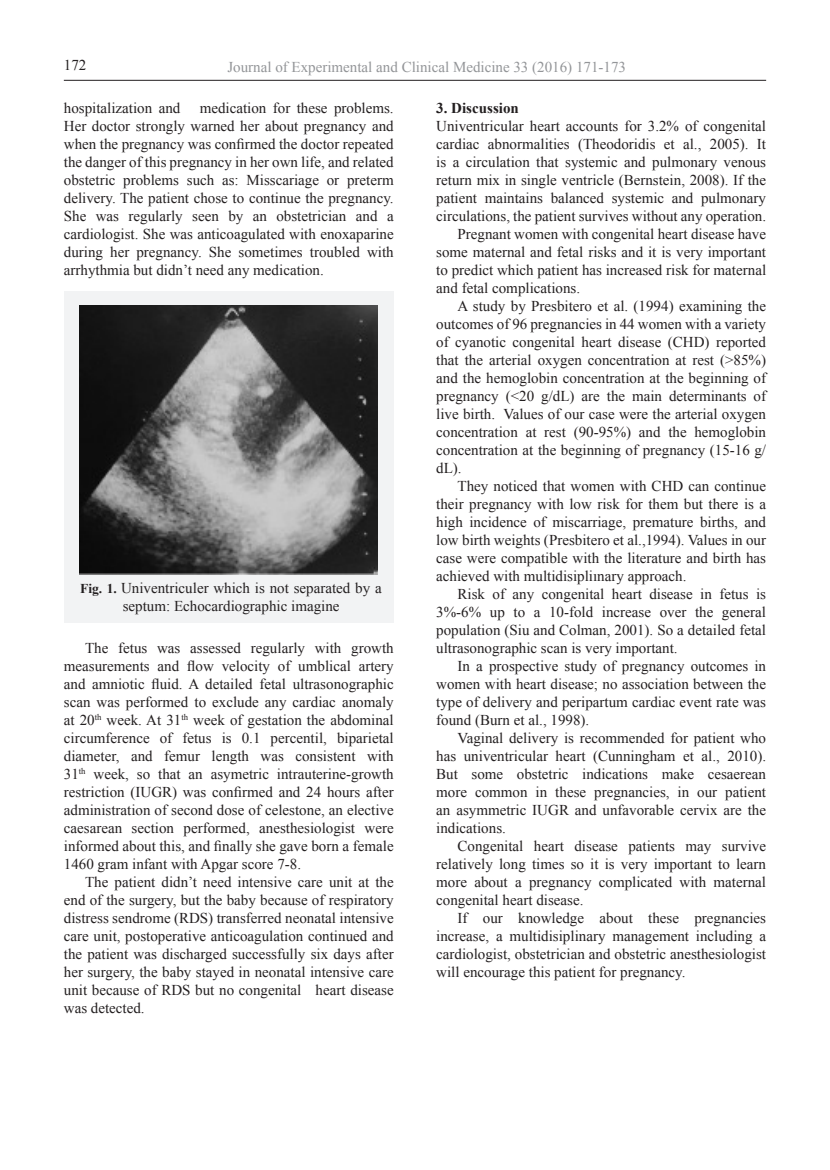
<style>
.page{position:relative;width:830px;height:1170px;background:#fff}
.page>*{position:absolute;margin:0;border:0;box-sizing:border-box;transform-origin:0 0}
.t1{font:15px/18px "Times New Roman";color:#231f20;text-align:justify}
.t2{font:15px "Times New Roman";color:#939598}
.t3{font:700 15px "Times New Roman";color:#231f20}
.s1{font-weight:700;font-size:13.5px}
</style>
<div class="page">
<hr style="left:64px;top:80px;width:701px;height:1px;background:#231f20">
<div style="left:64px;top:292px;width:329px;height:331px;background:#f2f3f4"></div>
<img style="left:80px;top:305px;width:297px;height:269px">
<p class="t1" style="left:64px;top:56px;width:24px">172</p>
<p class="t1" style="left:64px;top:98px;width:118px">hospitalization and</p>
<p class="t2" style="left:227px;top:57px;width:400px">Journal of Experimental and Clinical Medicine 33 (2016) 171-173</p>
<p class="t1" style="left:64px;top:98px;width:331px;text-indent:136px">medication for these problems.<br>Her doctor strongly warned her about pregnancy and when the pregnancy was confirmed the doctor repeated the danger of this pregnancy in her own life, and related obstetric problems such as: Misscariage or preterm delivery. The patient chose to continue the pregnancy.<br>She was regularly seen by an obstetrician and a cardiologist. She was anticoagulated with enoxaparine during her pregnancy. She sometimes troubled with arrhythmia but didn’t need any medication.</p>
<p class="t3" style="left:436px;top:97px;width:84px">3. Discussion</p>
<p class="t1" style="left:436px;top:116px;width:331px">Univentricular heart accounts for 3.2% of congenital cardiac abnormalities (Theodoridis et al., 2005). It is a circulation that systemic and pulmonary venous return mix in single ventricle (Bernstein, 2008). If the patient maintains balanced systemic and pulmonary circulations, the patient survives without any operation.</p>
<p class="t1" style="left:436px;top:224px;width:331px;text-indent:21px">Pregnant women with congenital heart disease have some maternal and fetal risks and it is very important to predict which patient has increased risk for maternal and fetal complications.</p>
<p class="t1" style="left:436px;top:296px;width:331px;text-indent:21px">A study by Presbitero et al. (1994) examining the outcomes of 96 pregnancies in 44 women with a variety of cyanotic congenital heart disease (CHD) reported that the arterial oxygen concentration at rest (&gt;85%) and the hemoglobin concentration at the beginning of pregnancy (&lt;20 g/dL) are the main determinants of live birth. Values of our case were the arterial oxygen concentration at rest (90-95%) and the hemoglobin concentration at the beginning of pregnancy (15-16 g/ dL).</p>
<p class="t1" style="left:436px;top:476px;width:331px;text-indent:21px">They noticed that women with CHD can continue their pregnancy with low risk for them but there is a high incidence of miscarriage, premature births, and low birth weights (Presbitero et al.,1994). Values in our case were compatible with the literature and birth has achieved with multidisipliınary approach.</p>
<p class="t1" style="left:436px;top:584px;width:331px;text-indent:21px">Risk of any congenital heart disease in fetus is 3%-6% up to a 10-fold increase over the general population (Siu and Colman, 2001). So a detailed fetal ultrasonographic scan is very important.</p>
<p class="t1" style="left:436px;top:656px;width:331px;text-indent:21px">In a prospective study of pregnancy outcomes in women with heart disease; no association between the type of delivery and peripartum cardiac event rate was found (Burn et al., 1998).</p>
<p class="t1" style="left:436px;top:728px;width:331px;text-indent:21px">Vaginal delivery is recommended for patient who has univentricular heart (Cunningham et al., 2010).<br>But some obstetric indications make cesaerean more common in these pregnancies, in our patient an asymmetric IUGR and unfavorable cervix are the indications.</p>
<p class="t1" style="left:436px;top:836px;width:331px;text-indent:21px">Congenital heart disease patients may survive relatively long times so it is very important to learn more about a pregnancy complicated with maternal congenital heart disease.</p>
<p class="t1" style="left:436px;top:908px;width:331px;text-indent:21px">If our knowledge about these pregnancies increase, a multidisiplinary management including a cardiologist, obstetrician and obstetric anesthesiologist will encourage this patient for pregnancy.</p>
<p class="t1" style="left:80px;top:579px;width:303px;text-align:center"><span class="s1">Fig. 1.</span> Univentriculer which is not separated by a septum: Echocardiographic imagine</p>
<p class="t1" style="left:64px;top:638px;width:331px;text-indent:21px">The fetus was assessed regularly with growth measurements and flow velocity of umblical artery and amniotic fluid. A detailed fetal ultrasonographic scan was performed to exclude any cardiac anomaly at 20<sup>th</sup> week. At 31<sup>th</sup> week of gestation the abdominal circumference of fetus is 0.1 percentil, biparietal diameter, and femur length was consistent with 31<sup>th</sup> week, so that an asymetric intrauterine-growth restriction (IUGR) was confirmed and 24 hours after administration of second dose of celestone, an elective caesarean section performed, anesthesiologist were informed about this, and finally she gave born a female 1460 gram infant with Apgar score 7-8.</p>
<p class="t1" style="left:64px;top:872px;width:331px;text-indent:21px">The patient didn’t need intensive care unit at the end of the surgery, but the baby because of respiratory distress sendrome (RDS) transferred neonatal intensive care unit, postoperative anticoagulation continued and the patient was discharged successfully six days after her surgery, the baby stayed in neonatal intensive care unit because of RDS but no congenital heart disease was detected.</p>
</div>
